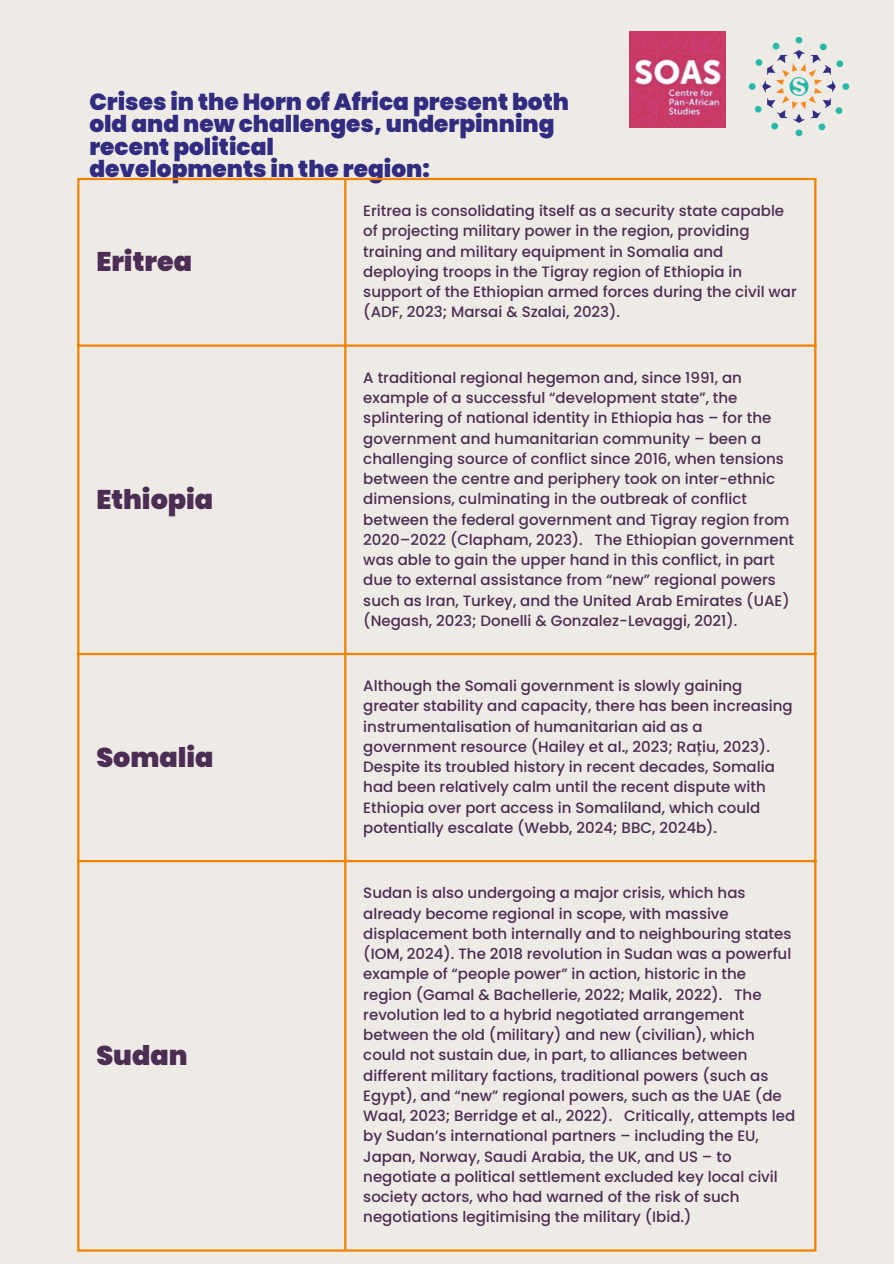
<style>
.page{position:relative;width:894px;height:1264px;background:#fff}
.page>*{position:absolute;margin:0;border:0;box-sizing:border-box;transform-origin:0 0}
.t1{font:900 27px "Poppins";color:#4c2d53}
.t2{font:900 23.25px/22.5px "Poppins";color:#312c80}
.t3{font:500 15px/20.2px "Poppins";color:#4c2d53}
</style>
<div class="page">
<div style="left:0;top:0;width:893px;height:1263px;background:#eeebe6"></div>
<img style="left:748px;top:36px;width:102px;height:101px">
<hr style="left:77px;top:180px;width:2px;height:1069px;background:#f08300">
<hr style="left:344px;top:180px;width:2px;height:1069px;background:#f08300">
<hr style="left:814px;top:180px;width:2px;height:1069px;background:#f08300">
<hr style="left:77px;top:178px;width:739px;height:2px;background:#f08300">
<hr style="left:77px;top:344px;width:739px;height:3px;background:#f08300">
<hr style="left:77px;top:653px;width:739px;height:2px;background:#f08300">
<hr style="left:77px;top:860px;width:739px;height:2px;background:#f08300">
<hr style="left:77px;top:1249px;width:739px;height:2px;background:#f08300">
<img style="left:629px;top:31px;width:96px;height:96px">
<p class="t2" style="left:89px;top:90px;width:481px">Crises in the Horn of Africa present both old and new challenges, underpinning recent political<br>developments in the region:</p>
<h1 class="t1" style="left:96px;top:243px;width:97px">Eritrea</h1>
<p class="t1" style="left:96px;top:480px;width:118px">Ethiopia</p>
<p class="t1" style="left:96px;top:738px;width:119px">Somalia</p>
<p class="t1" style="left:96px;top:1036px;width:93px">Sudan</p>
<p class="t3" style="left:363px;top:201px;width:435px">Eritrea is consolidating itself as a security state capable of projecting military power in the region, providing training and military equipment in Somalia and deploying troops in the Tigray region of Ethiopia in support of the Ethiopian armed forces during the civil war (ADF, 2023; Marsai &amp; Szalai, 2023).</p>
<p class="t3" style="left:363px;top:367px;width:432px">A traditional regional hegemon and, since 1991, an example of a successful “development state”, the splintering of national identity in Ethiopia has – for the government and humanitarian community – been a challenging source of conflict since 2016, when tensions between the centre and periphery took on inter-ethnic dimensions, culminating in the outbreak of conflict between the federal government and Tigray region from 2020–2022 (Clapham, 2023). The Ethiopian government was able to gain the upper hand in this conflict, in part due to external assistance from “new” regional powers such as Iran, Turkey, and the United Arab Emirates (UAE) (Negash, 2023; Donelli &amp; Gonzalez-Levaggi, 2021).</p>
<p class="t3" style="left:363px;top:675px;width:431px">Although the Somali government is slowly gaining greater stability and capacity, there has been increasing instrumentalisation of humanitarian aid as a government resource (Hailey et al., 2023; Rațiu, 2023).<br>Despite its troubled history in recent decades, Somalia had been relatively calm until the recent dispute with Ethiopia over port access in Somaliland, which could potentially escalate (Webb, 2024; BBC, 2024b).</p>
<p class="t3" style="left:363px;top:882px;width:433px">Sudan is also undergoing a major crisis, which has already become regional in scope, with massive displacement both internally and to neighbouring states (IOM, 2024). The 2018 revolution in Sudan was a powerful example of “people power” in action, historic in the region (Gamal &amp; Bachellerie, 2022; Malik, 2022). The revolution led to a hybrid negotiated arrangement between the old (military) and new (civilian), which could not sustain due, in part, to alliances between different military factions, traditional powers (such as Egypt), and “new” regional powers, such as the UAE (de Waal, 2023; Berridge et al., 2022). Critically, attempts led by Sudan’s international partners – including the EU, Japan, Norway, Saudi Arabia, the UK, and US – to negotiate a political settlement excluded key local civil society actors, who had warned of the risk of such negotiations legitimising the military (Ibid.)</p>
</div>
